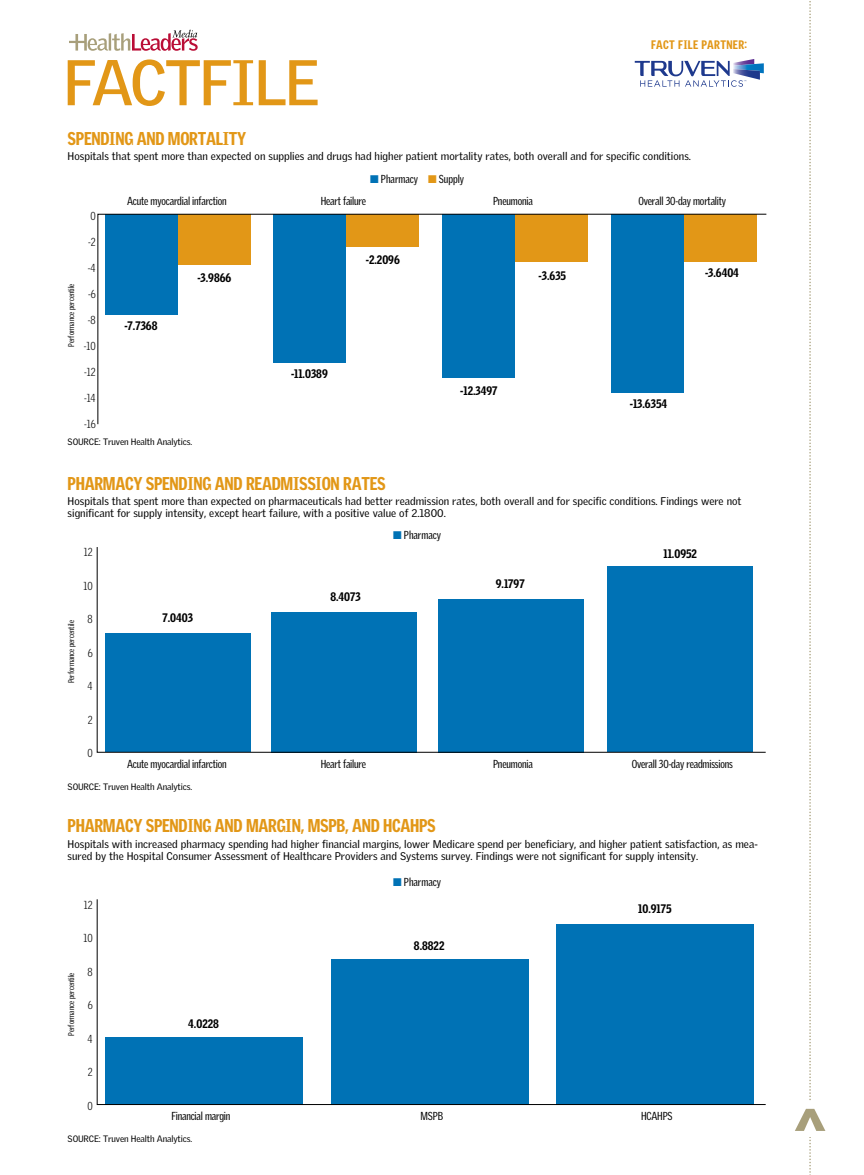
<style>
.page{position:relative;width:864px;height:1175px;background:#fff}
.page>*{position:absolute;margin:0;border:0;box-sizing:border-box;transform-origin:0 0}
.t1{font:700 62.55px "Griffith Gothic";letter-spacing:-.03em;color:#e29717}
.t2{font:900 51.75px "Griffith Gothic Cond";color:#a89f7b}
.t3{font:900 18px "Griffith Gothic Cond";letter-spacing:-.015em;color:#e29717}
.t4{font:900 12px "Griffith Gothic Cond";color:#000}
.t5{font:900 12px "Griffith Gothic Cond";letter-spacing:.025em;color:#e29717}
.t6{font:11.25px "Griffith Gothic Cond";letter-spacing:-.015em;color:#000}
.t7{font:300 11.25px "Griffith Gothic Cond";color:#000}
.t8{font:10.8px/12px "Griffith Gothic";color:#000}
.t9{font:9px "Griffith Gothic";letter-spacing:-.015em;color:#000}
.t10{font:8.1px "Griffith Gothic Cond";color:#000}
.s1{color:#0072b5}
.s2{color:#e29717}
</style>
<div class="page">
<svg style="left:97px;top:213px;width:670px;height:212px"></svg>
<svg style="left:69px;top:30px;width:129px;height:21px"></svg>
<svg style="left:809px;top:1px;width:2px;height:1174px"></svg>
<div style="left:787px;top:1101px;width:43px;height:35px;background:#fff"></div>
<svg style="left:635px;top:59px;width:129px;height:28px"></svg>
<svg style="left:96px;top:547px;width:670px;height:206px"></svg>
<svg style="left:96px;top:899px;width:670px;height:206px"></svg>
<h1 class="t1" style="left:63px;top:46px;width:258px">FACTFILE</h1>
<p class="t5" style="left:651px;top:38px;width:98px">FACT FILE PARTNER:</p>
<h3 class="t3" style="left:68px;top:129px;width:180px">SPENDING AND MORTALITY</h3>
<p class="t8" style="left:68px;top:150px;width:625px">Hospitals that spent more than expected on supplies and drugs had higher patient mortality rates, both overall and for specific conditions.</p>
<p class="t6" style="left:370px;top:173px;width:95px"><span class="s1">■</span> Pharmacy <span class="s2">■</span> Supply</p>
<p class="t10" style="left:67px;top:347px;width:65px;rotate:-90deg">Performance percentile</p>
<p class="t7" style="left:90px;top:210px;width:7px">0</p>
<p class="t7" style="left:88px;top:236px;width:9px">-2</p>
<p class="t7" style="left:88px;top:262px;width:9px">-4</p>
<p class="t7" style="left:88px;top:287px;width:9px">-6</p>
<p class="t7" style="left:88px;top:313px;width:9px">-8</p>
<p class="t7" style="left:84px;top:339px;width:13px">-10</p>
<p class="t7" style="left:84px;top:365px;width:13px">-12</p>
<p class="t7" style="left:84px;top:391px;width:13px">-14</p>
<p class="t7" style="left:84px;top:417px;width:13px">-16</p>
<p class="t6" style="left:127px;top:195px;width:101px">Acute myocardial infarction</p>
<p class="t6" style="left:321px;top:195px;width:47px">Heart failure</p>
<p class="t6" style="left:493px;top:195px;width:41px">Pneumonia</p>
<p class="t6" style="left:638px;top:195px;width:89px">Overall 30-day mortality</p>
<p class="t4" style="left:124px;top:319px;width:35px">-7.7368</p>
<p class="t4" style="left:197px;top:271px;width:36px">-3.9866</p>
<p class="t4" style="left:366px;top:253px;width:36px">-2.2096</p>
<p class="t4" style="left:291px;top:367px;width:38px">-11.0389</p>
<p class="t4" style="left:539px;top:269px;width:29px">-3.635</p>
<p class="t4" style="left:705px;top:266px;width:35px">-3.6404</p>
<p class="t4" style="left:460px;top:384px;width:39px">-12.3497</p>
<p class="t4" style="left:630px;top:397px;width:39px">-13.6354</p>
<p class="t9" style="left:68px;top:437px;width:126px">SOURCE: Truven Health Analytics.</p>
<h3 class="t3" style="left:68px;top:473px;width:320px">PHARMACY SPENDING AND READMISSION RATES</h3>
<p class="t8" style="left:68px;top:494px;width:675px">Hospitals that spent more than expected on pharmaceuticals had better readmission rates, both overall and for specific conditions. Findings were not significant for supply intensity, except heart failure, with a positive value of 2.1800.</p>
<p class="t10" style="left:67px;top:683px;width:65px;rotate:-90deg">Performance percentile</p>
<p class="t7" style="left:84px;top:546px;width:10px">12</p>
<p class="t7" style="left:83px;top:580px;width:11px">10</p>
<p class="t7" style="left:87px;top:613px;width:7px">8</p>
<p class="t7" style="left:88px;top:647px;width:6px">6</p>
<p class="t7" style="left:88px;top:680px;width:7px">4</p>
<p class="t7" style="left:88px;top:714px;width:6px">2</p>
<p class="t7" style="left:87px;top:747px;width:7px">0</p>
<p class="t4" style="left:162px;top:611px;width:32px">7.0403</p>
<p class="t4" style="left:330px;top:590px;width:32px">8.4073</p>
<p class="t6" style="left:393px;top:528px;width:49px"><span class="s1">■</span> Pharmacy</p>
<p class="t4" style="left:496px;top:577px;width:30px">9.1797</p>
<p class="t4" style="left:664px;top:546px;width:35px">11.0952</p>
<p class="t6" style="left:127px;top:757px;width:101px">Acute myocardial infarction</p>
<p class="t6" style="left:321px;top:757px;width:47px">Heart failure</p>
<p class="t6" style="left:493px;top:757px;width:41px">Pneumonia</p>
<p class="t6" style="left:632px;top:757px;width:103px">Overall 30-day readmissions</p>
<p class="t9" style="left:68px;top:781px;width:126px">SOURCE: Truven Health Analytics.</p>
<h3 class="t3" style="left:68px;top:815px;width:370px">PHARMACY SPENDING AND MARGIN, MSPB, AND HCAHPS</h3>
<p class="t8" style="left:68px;top:837px;width:692px">Hospitals with increased pharmacy spending had higher financial margins, lower Medicare spend per beneficiary, and higher patient satisfaction, as mea&shy;sured by the Hospital Consumer Assessment of Healthcare Providers and Systems survey. Findings were not significant for supply intensity.</p>
<p class="t10" style="left:67px;top:1035px;width:65px;rotate:-90deg">Performance percentile</p>
<p class="t7" style="left:84px;top:898px;width:10px">12</p>
<p class="t7" style="left:83px;top:932px;width:11px">10</p>
<p class="t7" style="left:87px;top:965px;width:7px">8</p>
<p class="t7" style="left:88px;top:999px;width:6px">6</p>
<p class="t7" style="left:88px;top:1032px;width:7px">4</p>
<p class="t7" style="left:88px;top:1066px;width:6px">2</p>
<p class="t7" style="left:87px;top:1099px;width:7px">0</p>
<p class="t4" style="left:188px;top:1016px;width:32px">4.0228</p>
<p class="t6" style="left:393px;top:875px;width:49px"><span class="s1">■</span> Pharmacy</p>
<p class="t4" style="left:414px;top:938px;width:32px">8.8822</p>
<p class="t4" style="left:638px;top:902px;width:35px">10.9175</p>
<p class="t6" style="left:171px;top:1109px;width:61px">Financial margin</p>
<p class="t6" style="left:421px;top:1109px;width:24px">MSPB</p>
<p class="t6" style="left:641px;top:1109px;width:33px">HCAHPS</p>
<p class="t9" style="left:68px;top:1133px;width:126px">SOURCE: Truven Health Analytics.</p>
<h2 class="t2" style="left:780px;top:1132px;width:26px;rotate:-90deg">&gt;</h2>
</div>
